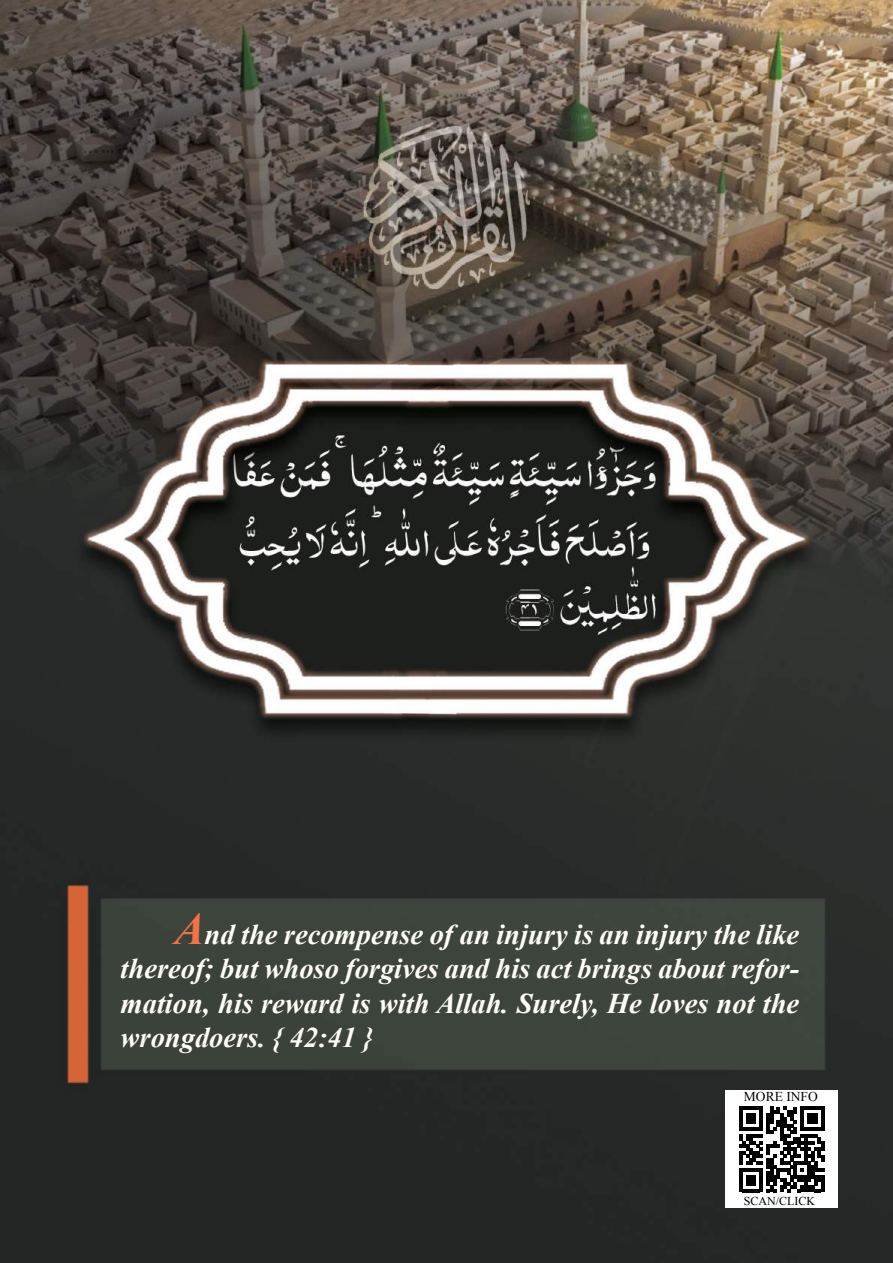
<style>
.page{position:relative;width:893px;height:1263px;background:#fff}
.page>*{position:absolute;margin:0;border:0;box-sizing:border-box;transform-origin:0 0}
.t1{font:italic 700 28.5px/34.2px "Times New Roman";color:#fffef4;text-align:justify}
.t2{font:13.5px "Times New Roman";color:#000101}
.t3{font:12px "Times New Roman";color:#000}
.s1{font-size:45px;color:#f37245}
</style>
<div class="page">
<img style="left:0;top:0;width:893px;height:1263px">
<div style="left:725px;top:1091px;width:113px;height:117px;background:#fff"></div>
<svg style="left:739px;top:1107px;width:85px;height:85px"></svg>
<p class="t1" style="left:121px;top:917px;width:680px;text-indent:54px"><span class="s1">A</span>nd the recompense of an injury is an injury the like thereof; but whoso forgives and his act brings about refor&shy;mation, his reward is with Allah. Surely, He loves not the wrongdoers. { 42:41 }</p>
<p class="t2" style="left:744px;top:1087px;width:75px">MORE INFO</p>
<p class="t3" style="left:744px;top:1193px;width:73px">SCAN/CLICK</p>
</div>
